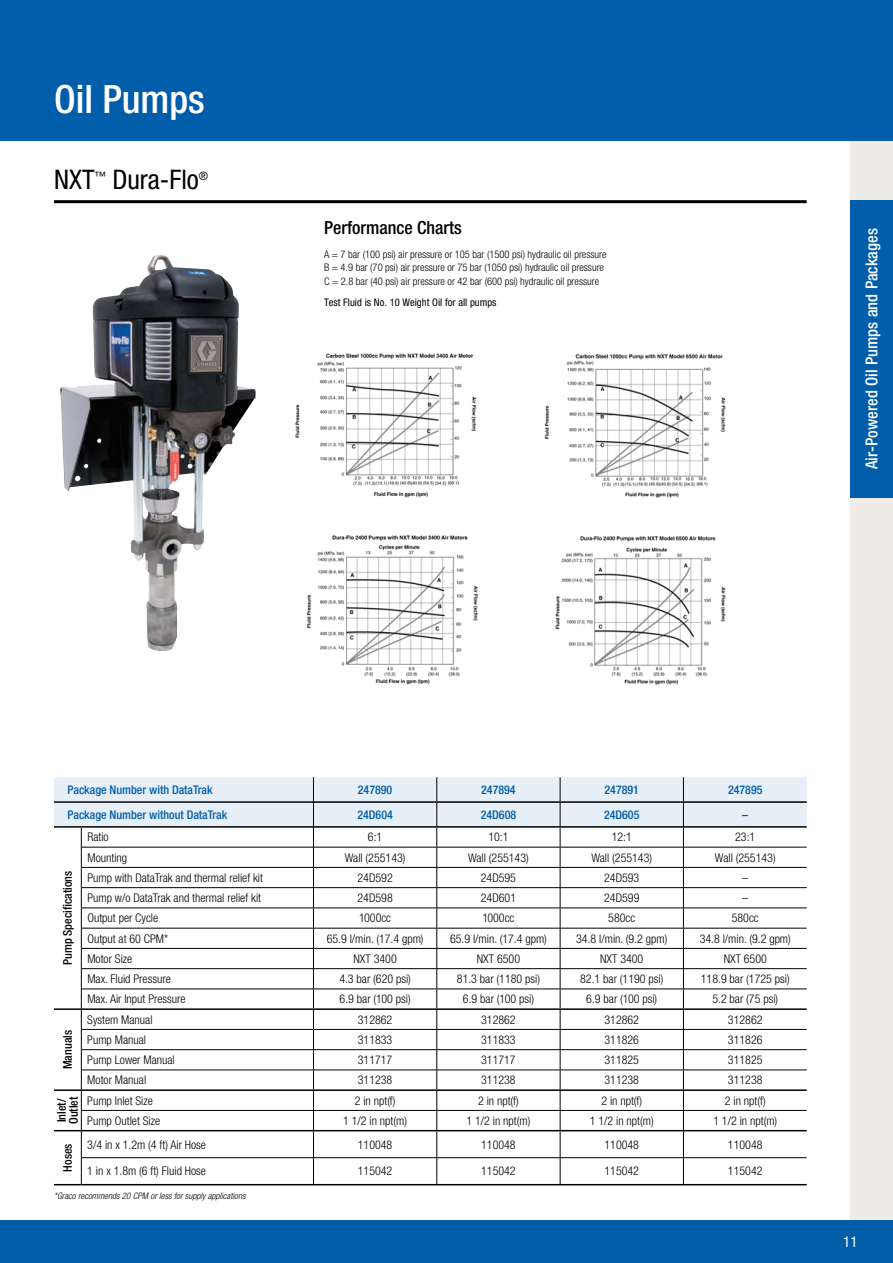
<style>
.page{position:relative;width:893px;height:1263px;background:#fff}
.page>*{position:absolute;margin:0;border:0;box-sizing:border-box;transform-origin:0 0}
.t1{font:500 condensed 39px "Helvetica Neue LT Std";color:#fff}
.t2{font:condensed 27px "Helvetica Neue LT Std";color:#000}
.t3{font:500 condensed 18px "Helvetica Neue LT Std";color:#000}
.t4{font:500 condensed 16.5px "Helvetica Neue LT Std";color:#fff}
.t5{font:condensed 15px "Helvetica Neue LT Std";color:#fff}
.t6{font:300 condensed 12px "Helvetica Neue LT Std";color:#000}
.t7{font:500 condensed 12px "Helvetica Neue LT Std";color:#005daa}
.t8{font:500 condensed 12px/12px "Helvetica Neue LT Std";color:#000}
.t9{font:condensed 11.55px "Helvetica Neue LT Std";color:#000}
.t10{font:300 condensed 10.5px/13.5px "Helvetica Neue LT Std";color:#000}
.t11{font:condensed 10.5px "Helvetica Neue LT Std";color:#000}
.t12{font:italic 300 condensed 9px "Helvetica Neue LT Std";color:#000}
</style>
<div class="page">
<div style="left:850px;top:140px;width:43px;height:1080px;background:#efebe6"></div>
<hr style="left:54px;top:200px;width:753px;height:3px;background:#000">
<div style="left:0;top:1220px;width:893px;height:43px;background:#005daa"></div>
<div style="left:0;top:0;width:893px;height:140px;background:#005daa"></div>
<div style="left:850px;top:200px;width:43px;height:297px;background:#005daa"></div>
<svg style="left:54px;top:777px;width:753px;height:408px"></svg>
<hr style="left:82px;top:1130px;width:725px;height:1px;background:#010101">
<hr style="left:81px;top:1184px;width:726px;height:1px;background:#010101">
<img style="left:295px;top:353px;width:182px;height:133px">
<img style="left:306px;top:535px;width:172px;height:150px">
<img style="left:544px;top:354px;width:182px;height:144px">
<img style="left:555px;top:536px;width:171px;height:149px">
<img style="left:60px;top:255px;width:196px;height:397px">
<img style="left:373px;top:491px;width:55px;height:7px">
<h1 class="t1" style="left:54px;top:85px;width:152px">Oil Pumps</h1>
<h2 class="t2" style="left:54px;top:170px;width:42px">NXT</h2>
<p class="t9" style="left:94px;top:172px;width:13px">™</p>
<h2 class="t2" style="left:112px;top:170px;width:88px">Dura-Flo</h2>
<p class="t9" style="left:199px;top:172px;width:11px">®</p>
<h3 class="t3" style="left:324px;top:221px;width:139px">Performance Charts</h3>
<p class="t10" style="left:324px;top:248px;width:284px">A = 7 bar (100 psi) air pressure or 105 bar (1500 psi) hydraulic oil pressure<br>B = 4.9 bar (70 psi) air pressure or 75 bar (1050 psi) hydraulic oil pressure<br>C = 2.8 bar (40 psi) air pressure or 42 bar (600 psi) hydraulic oil pressure</p>
<p class="t11" style="left:324px;top:298px;width:174px">Test Fluid is No. 10 Weight Oil for all pumps</p>
<h3 class="t4" style="left:866px;top:469px;width:242px;rotate:-90deg">Air-Powered Oil Pumps and Packages</h3>
<p class="t7" style="left:68px;top:785px;width:147px">Package Number with DataTrak</p>
<p class="t7" style="left:358px;top:785px;width:36px">247890</p>
<p class="t7" style="left:481px;top:785px;width:36px">247894</p>
<p class="t7" style="left:604px;top:785px;width:36px">247891</p>
<p class="t7" style="left:728px;top:785px;width:36px">247895</p>
<p class="t7" style="left:68px;top:810px;width:161px">Package Number without DataTrak</p>
<p class="t7" style="left:357px;top:810px;width:37px">24D604</p>
<p class="t7" style="left:481px;top:810px;width:37px">24D608</p>
<p class="t7" style="left:604px;top:810px;width:37px">24D605</p>
<p class="t7" style="left:742px;top:810px;width:7px">–</p>
<p class="t8" style="left:63px;top:965px;width:96px;rotate:-90deg">Pump Specifications</p>
<p class="t8" style="left:63px;top:1069px;width:41px;rotate:-90deg">Manuals</p>
<p class="t6" style="left:87px;top:833px;width:23px">Ratio</p>
<p class="t6" style="left:368px;top:833px;width:16px">6:1</p>
<p class="t6" style="left:488px;top:833px;width:22px">10:1</p>
<p class="t6" style="left:612px;top:833px;width:22px">12:1</p>
<p class="t6" style="left:735px;top:833px;width:22px">23:1</p>
<p class="t6" style="left:87px;top:853px;width:41px">Mounting</p>
<p class="t6" style="left:345px;top:853px;width:62px">Wall ( 255143)</p>
<p class="t6" style="left:468px;top:853px;width:62px">Wall ( 255143)</p>
<p class="t6" style="left:591px;top:853px;width:62px">Wall ( 255143)</p>
<p class="t6" style="left:715px;top:853px;width:62px">Wall ( 255143)</p>
<p class="t6" style="left:87px;top:873px;width:177px">Pump with DataTrak and thermal relief kit</p>
<p class="t6" style="left:357px;top:873px;width:37px">24D592</p>
<p class="t6" style="left:481px;top:873px;width:37px">24D595</p>
<p class="t6" style="left:604px;top:873px;width:37px">24D593</p>
<p class="t6" style="left:742px;top:873px;width:7px">–</p>
<p class="t6" style="left:87px;top:893px;width:175px">Pump w/o DataTrak and thermal relief kit</p>
<p class="t6" style="left:357px;top:893px;width:37px">24D598</p>
<p class="t6" style="left:481px;top:893px;width:37px">24D601</p>
<p class="t6" style="left:604px;top:893px;width:37px">24D599</p>
<p class="t6" style="left:742px;top:893px;width:7px">–</p>
<p class="t6" style="left:87px;top:914px;width:72px">Output per Cycle</p>
<p class="t6" style="left:359px;top:914px;width:34px">1000cc</p>
<p class="t6" style="left:482px;top:914px;width:34px">1000cc</p>
<p class="t6" style="left:608px;top:914px;width:29px">580cc</p>
<p class="t6" style="left:732px;top:914px;width:29px">580cc</p>
<p class="t6" style="left:87px;top:934px;width:82px">Output at 60 CPM*</p>
<p class="t6" style="left:327px;top:934px;width:98px">65.9 l/min. (17.4 gpm)</p>
<p class="t6" style="left:450px;top:934px;width:98px">65.9 l/min. (17.4 gpm)</p>
<p class="t6" style="left:576px;top:934px;width:93px">34.8 l/min. (9.2 gpm)</p>
<p class="t6" style="left:700px;top:934px;width:93px">34.8 l/min. (9.2 gpm)</p>
<p class="t6" style="left:87px;top:954px;width:46px">Motor Size</p>
<p class="t6" style="left:354px;top:954px;width:45px">NXT 3400</p>
<p class="t6" style="left:477px;top:954px;width:45px">NXT 6500</p>
<p class="t6" style="left:600px;top:954px;width:45px">NXT 3400</p>
<p class="t6" style="left:724px;top:954px;width:45px">NXT 6500</p>
<p class="t6" style="left:87px;top:974px;width:85px">Max. Fluid Pressure</p>
<p class="t6" style="left:339px;top:974px;width:73px">4.3 bar (620 psi)</p>
<p class="t6" style="left:457px;top:974px;width:85px">81.3 bar (1180 psi)</p>
<p class="t6" style="left:580px;top:974px;width:85px">82.1 bar (1190 psi)</p>
<p class="t6" style="left:701px;top:974px;width:90px">118.9 bar (1725 psi)</p>
<p class="t6" style="left:87px;top:994px;width:100px">Max. Air Input Pressure</p>
<p class="t6" style="left:340px;top:994px;width:73px">6.9 bar (100 psi)</p>
<p class="t6" style="left:463px;top:994px;width:73px">6.9 bar (100 psi)</p>
<p class="t6" style="left:586px;top:994px;width:73px">6.9 bar (100 psi)</p>
<p class="t6" style="left:712px;top:994px;width:67px">5.2 bar (75 psi)</p>
<p class="t6" style="left:87px;top:1015px;width:67px">System Manual</p>
<p class="t6" style="left:358px;top:1015px;width:36px">312862</p>
<p class="t6" style="left:481px;top:1015px;width:36px">312862</p>
<p class="t6" style="left:604px;top:1015px;width:36px">312862</p>
<p class="t6" style="left:728px;top:1015px;width:36px">312862</p>
<p class="t6" style="left:87px;top:1035px;width:60px">Pump Manual</p>
<p class="t6" style="left:358px;top:1035px;width:36px">311833</p>
<p class="t6" style="left:481px;top:1035px;width:36px">311833</p>
<p class="t6" style="left:604px;top:1035px;width:36px">311826</p>
<p class="t6" style="left:728px;top:1035px;width:36px">311826</p>
<p class="t6" style="left:87px;top:1055px;width:89px">Pump Lower Manual</p>
<p class="t6" style="left:358px;top:1055px;width:36px">311717</p>
<p class="t6" style="left:481px;top:1055px;width:36px">311717</p>
<p class="t6" style="left:604px;top:1055px;width:36px">311825</p>
<p class="t6" style="left:728px;top:1055px;width:36px">311825</p>
<p class="t6" style="left:87px;top:1075px;width:60px">Motor Manual</p>
<p class="t6" style="left:358px;top:1075px;width:36px">311238</p>
<p class="t6" style="left:481px;top:1075px;width:36px">311238</p>
<p class="t6" style="left:604px;top:1075px;width:36px">311238</p>
<p class="t6" style="left:728px;top:1075px;width:36px">311238</p>
<p class="t8" style="left:57px;top:1124px;width:29px;rotate:-90deg">Inlet/<br>Outlet</p>
<p class="t6" style="left:87px;top:1096px;width:67px">Pump Inlet Size</p>
<p class="t6" style="left:355px;top:1096px;width:42px">2 in npt(f)</p>
<p class="t6" style="left:478px;top:1096px;width:42px">2 in npt(f)</p>
<p class="t6" style="left:601px;top:1096px;width:42px">2 in npt(f)</p>
<p class="t6" style="left:725px;top:1096px;width:42px">2 in npt(f)</p>
<p class="t6" style="left:87px;top:1116px;width:74px">Pump Outlet Size</p>
<p class="t6" style="left:343px;top:1116px;width:65px">1 1/2 in npt(m)</p>
<p class="t6" style="left:466px;top:1116px;width:65px">1 1/2 in npt(m)</p>
<p class="t6" style="left:590px;top:1116px;width:65px">1 1/2 in npt(m)</p>
<p class="t6" style="left:713px;top:1116px;width:65px">1 1/2 in npt(m)</p>
<p class="t8" style="left:63px;top:1172px;width:30px;rotate:-90deg">Hoses</p>
<p class="t6" style="left:87px;top:1140px;width:120px">3/4 in x 1.2m (4 ft) Air Hose</p>
<p class="t6" style="left:358px;top:1140px;width:36px">110048</p>
<p class="t6" style="left:481px;top:1140px;width:36px">110048</p>
<p class="t6" style="left:604px;top:1140px;width:36px">110048</p>
<p class="t6" style="left:728px;top:1140px;width:36px">110048</p>
<p class="t6" style="left:87px;top:1167px;width:120px">1 in x 1.8m (6 ft) Fluid Hose</p>
<p class="t6" style="left:358px;top:1167px;width:36px">115042</p>
<p class="t6" style="left:481px;top:1167px;width:36px">115042</p>
<p class="t6" style="left:604px;top:1167px;width:36px">115042</p>
<p class="t6" style="left:728px;top:1167px;width:36px">115042</p>
<p class="t12" style="left:54px;top:1193px;width:193px">*Graco recommends 20 CPM or less for supply applications</p>
<p class="t5" style="left:843px;top:1236px;width:16px">11</p>
</div>
